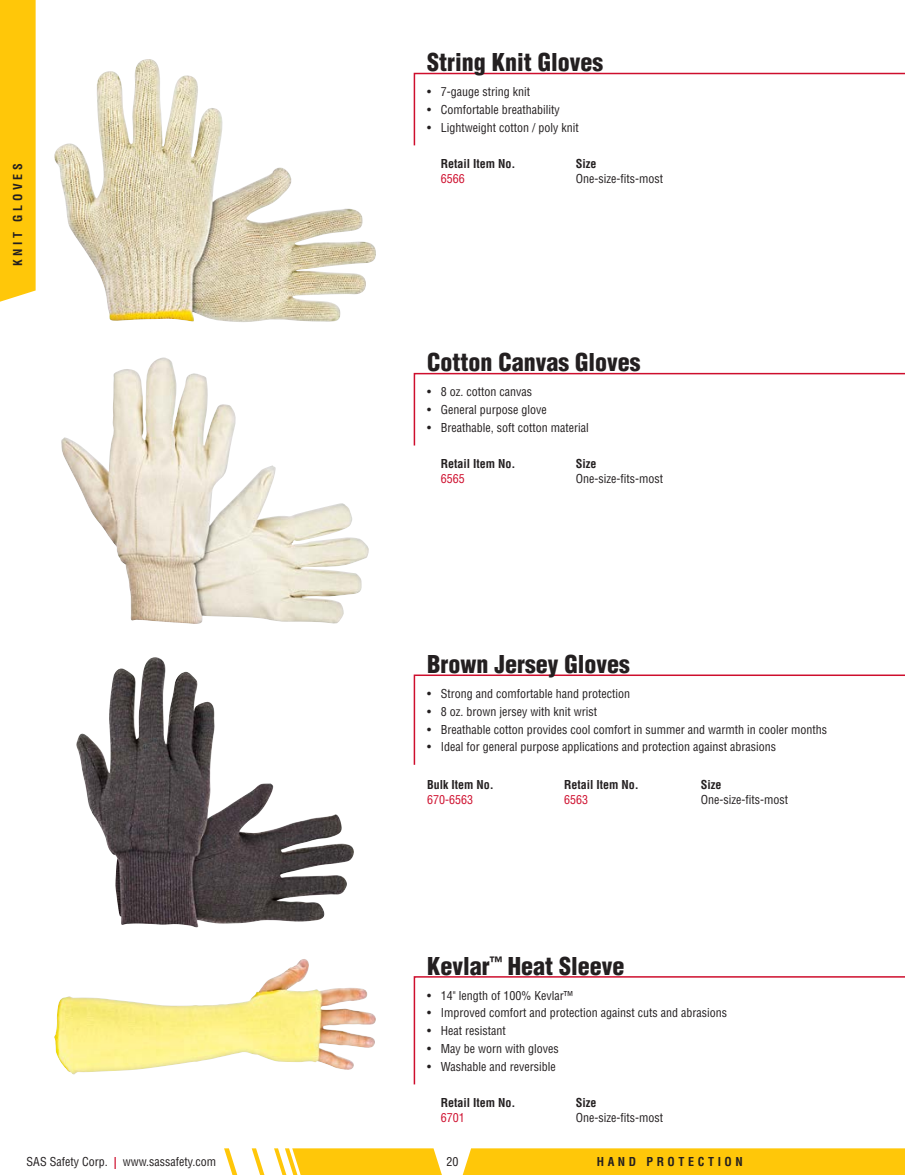
<style>
.page{position:relative;width:905px;height:1175px;background:#fff}
.page>*{position:absolute;margin:0;border:0;box-sizing:border-box;transform-origin:0 0}
.t1{font:900 condensed 24px "Helvetica LT Std";color:#231f20}
.t2{font:condensed 12px "Helvetica LT Std";color:#231f20}
.t3{font:700 condensed 12px "Helvetica LT Std";color:#231f20}
.t4{font:condensed 12px "Helvetica LT Std";color:#ce0e2d}
.t5{font:700 condensed 12px "Helvetica LT Std";letter-spacing:.3em;color:#231f20}
.s1{font-weight:700;color:#ce0e2d}
</style>
<div class="page">
<div style="left:42px;top:46px;width:346px;height:280px;background:#231f20;opacity:.25"></div>
<svg style="left:413px;top:72px;width:491px;height:74px"></svg>
<div style="left:49px;top:345px;width:332px;height:281px;background:#231f20;opacity:.25"></div>
<svg style="left:413px;top:372px;width:491px;height:74px"></svg>
<img style="left:76px;top:663px;width:278px;height:265px">
<svg style="left:413px;top:674px;width:491px;height:91px"></svg>
<div style="left:54px;top:944px;width:333px;height:142px;background:#231f20;opacity:.25"></div>
<svg style="left:413px;top:976px;width:491px;height:109px"></svg>
<svg style="left:224px;top:1148px;width:680px;height:26px;background:#ffce2b"></svg>
<div style="left:0;top:0;width:36px;height:302px;background:#ffc709"></div>
<h1 class="t1" style="left:427px;top:47px;width:177px">String Knit Gloves</h1>
<p class="t5" style="left:10px;top:266px;width:104px;rotate:-90deg">KNIT GLOVES</p>
<p class="t2" style="left:427px;top:84px;width:104px">• 7-gauge string knit</p>
<p class="t2" style="left:427px;top:102px;width:134px">• Comfortable breathability</p>
<p class="t2" style="left:427px;top:120px;width:153px">• Lightweight cotton / poly knit</p>
<p class="t3" style="left:440px;top:156px;width:76px">Retail Item No.</p>
<p class="t3" style="left:575px;top:156px;width:22px">Size</p>
<p class="t4" style="left:440px;top:171px;width:25px">6566</p>
<p class="t2" style="left:575px;top:171px;width:89px">One-size-fits-most</p>
<h1 class="t1" style="left:427px;top:347px;width:215px">Cotton Canvas Gloves</h1>
<p class="t2" style="left:427px;top:384px;width:106px">• 8 oz. cotton canvas</p>
<p class="t2" style="left:427px;top:402px;width:121px">• General purpose glove</p>
<p class="t2" style="left:427px;top:420px;width:163px">• Breathable, soft cotton material</p>
<p class="t3" style="left:440px;top:456px;width:76px">Retail Item No.</p>
<p class="t3" style="left:575px;top:456px;width:22px">Size</p>
<p class="t4" style="left:440px;top:471px;width:25px">6565</p>
<p class="t2" style="left:575px;top:471px;width:89px">One-size-fits-most</p>
<h1 class="t1" style="left:427px;top:649px;width:204px">Brown Jersey Gloves</h1>
<p class="t2" style="left:427px;top:686px;width:204px">• Strong and comfortable hand protection</p>
<p class="t2" style="left:427px;top:704px;width:171px">• 8 oz. brown jersey with knit wrist</p>
<p class="t2" style="left:427px;top:721px;width:401px">• Breathable cotton provides cool comfort in summer and warmth in cooler months</p>
<p class="t2" style="left:427px;top:739px;width:350px">• Ideal for general purpose applications and protection against abrasions</p>
<p class="t3" style="left:427px;top:777px;width:68px">Bulk Item No.</p>
<p class="t4" style="left:427px;top:792px;width:47px">670-6563</p>
<p class="t3" style="left:564px;top:777px;width:76px">Retail Item No.</p>
<p class="t4" style="left:564px;top:792px;width:25px">6563</p>
<h1 class="t1" style="left:427px;top:950px;width:199px">Kevlar<sup>™</sup> Heat Sleeve</h1>
<p class="t3" style="left:701px;top:777px;width:22px">Size</p>
<p class="t2" style="left:701px;top:792px;width:89px">One-size-fits-most</p>
<p class="t2" style="left:427px;top:987px;width:147px">• 14" length of 100% Kevlar™</p>
<p class="t2" style="left:427px;top:1005px;width:301px">• Improved comfort and protection against cuts and abrasions</p>
<p class="t2" style="left:427px;top:1023px;width:80px">• Heat resistant</p>
<p class="t2" style="left:427px;top:1041px;width:133px">• May be worn with gloves</p>
<p class="t2" style="left:427px;top:1059px;width:130px">• Washable and reversible</p>
<p class="t3" style="left:440px;top:1094px;width:76px">Retail Item No.</p>
<p class="t3" style="left:575px;top:1094px;width:22px">Size</p>
<p class="t4" style="left:440px;top:1109px;width:25px">6701</p>
<p class="t2" style="left:575px;top:1109px;width:89px">One-size-fits-most</p>
<p class="t2" style="left:27px;top:1153px;width:191px">SAS Safety Corp. <span class="s1">|</span> www.sassafety.com</p>
<p class="t2" style="left:446px;top:1153px;width:13px">20</p>
<p class="t5" style="left:596px;top:1153px;width:148px">HAND PROTECTION</p>
</div>
